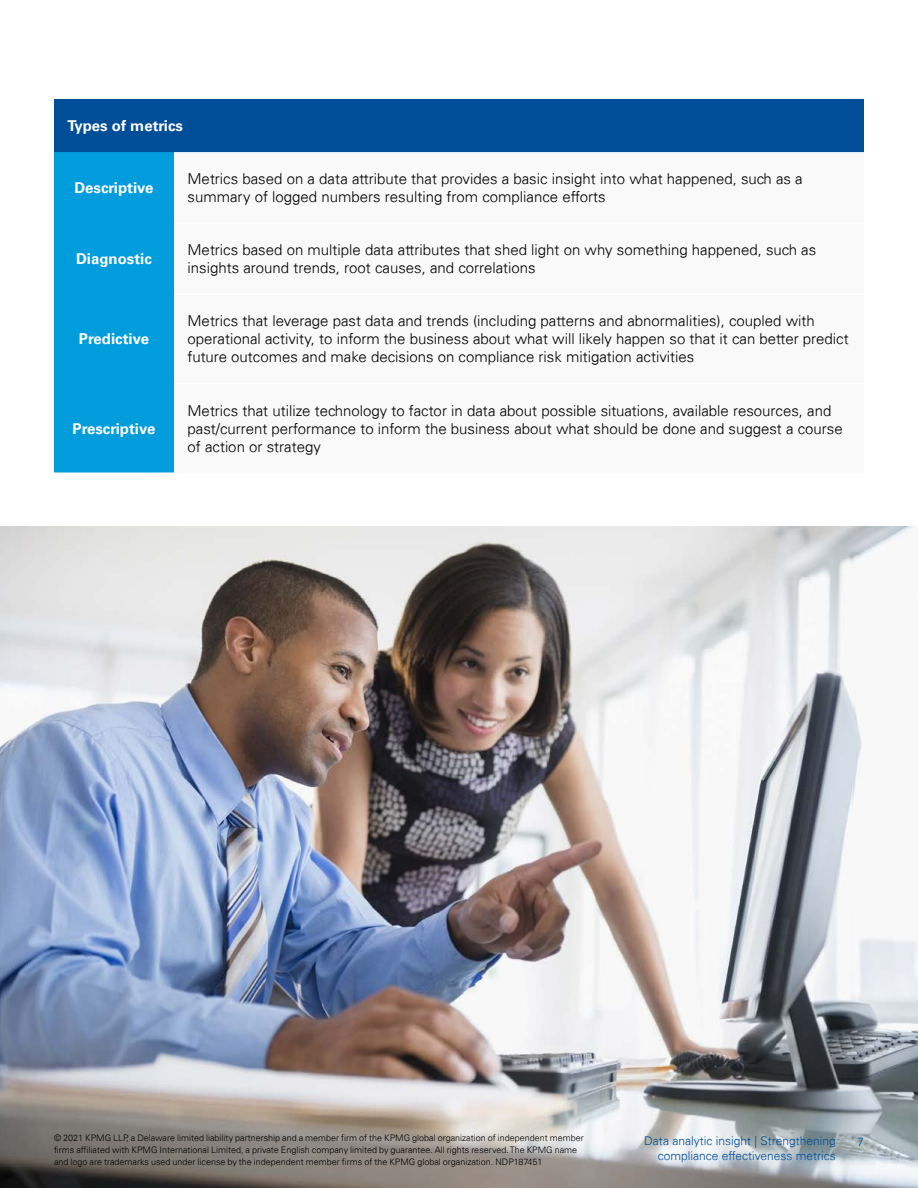
<style>
.page{position:relative;width:918px;height:1188px;background:#fff}
.page>*{position:absolute;margin:0;border:0;box-sizing:border-box;transform-origin:0 0}
.t1{font:300 15px/18px "Univers 45";color:#000}
.t2{font:700 15px "Univers 65";color:#fff}
.t3{font:300 12px "Univers 45";color:#004e98}
.t4{font:300 9px/12px "Univers 45";color:#000}
</style>
<div class="page">
<img style="left:0;top:526px;width:918px;height:662px">
<div style="left:54px;top:99px;width:810px;height:53px;background:#004e98"></div>
<div style="left:54px;top:152px;width:120px;height:321px;background:#009cdc"></div>
<p class="t2" style="left:68px;top:117px;width:117px">Types of metrics</p>
<p class="t2" style="left:74px;top:179px;width:81px">Descriptive</p>
<p class="t1" style="left:188px;top:170px;width:617px">Metrics based on a data attribute that provides a basic insight into what happened, such as a summary of logged numbers resulting from compliance efforts</p>
<p class="t2" style="left:76px;top:250px;width:77px">Diagnostic</p>
<p class="t1" style="left:188px;top:241px;width:630px">Metrics based on multiple data attributes that shed light on why something happened, such as insights around trends, root causes, and correlations</p>
<p class="t2" style="left:79px;top:330px;width:72px">Predictive</p>
<p class="t2" style="left:73px;top:420px;width:84px">Prescriptive</p>
<p class="t1" style="left:188px;top:312px;width:663px">Metrics that leverage past data and trends (including patterns and abnormalities), coupled with operational activity, to inform the business about what will likely happen so that it can better predict future outcomes and make decisions on compliance risk mitigation activities</p>
<p class="t1" style="left:188px;top:401px;width:657px">Metrics that utilize technology to factor in data about possible situations, available resources, and past/current performance to inform the business about what should be done and suggest a course of action or strategy</p>
<p class="t4" style="left:54px;top:1132px;width:531px">© 2021 KPMG LLP, a Delaware limited liability partnership and a member firm of the KPMG global organization of independent member firms affiliated with KPMG International Limited, a private English company limited by guarantee. All rights reserved. The KPMG name and logo are trademarks used under license by the independent member firms of the KPMG global organization. NDP187451</p>
<p class="t3" style="left:644px;top:1134px;width:193px">Data analytic insight | Strengthening</p>
<p class="t3" style="left:857px;top:1135px;width:8px">7</p>
<p class="t3" style="left:658px;top:1149px;width:180px">compliance effectiveness metrics</p>
</div>
